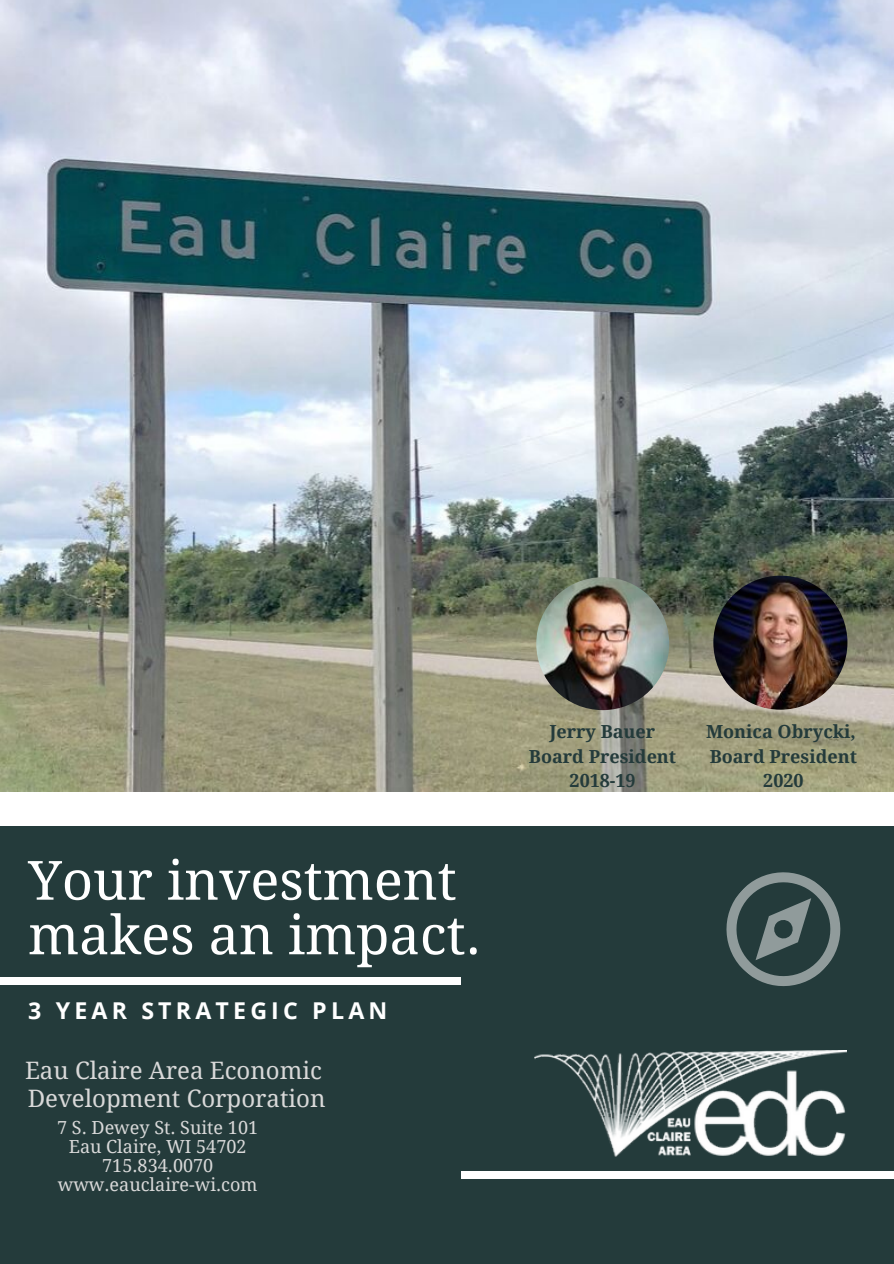
<style>
.page{position:relative;width:894px;height:1264px;background:#fff}
.page>*{position:absolute;margin:0;border:0;box-sizing:border-box;transform-origin:0 0}
.t1{font:54px/54.6px "Droid Serif";color:#fff}
.t2{font:24px/28.2px "Droid Serif";color:#d9d9d9}
.t3{font:700 23.25px "Open Sans";letter-spacing:.18em;color:#fff}
.t4{font:18px/19.2px "Droid Serif";color:#d9d9d9;text-align:center}
.t5{font:700 18px/24.8px "Droid Serif";color:#243b3b;text-align:center}
</style>
<div class="page">
<div style="left:0;top:0;width:893px;height:1263px;background:#243b3b"></div>
<img style="left:0;top:0;width:893px;height:792px">
<svg style="left:726px;top:872px;width:115px;height:115px"></svg>
<div style="left:0;top:792px;width:893px;height:34px;background:#fff"></div>
<div style="left:0;top:976px;width:461px;height:8px;background:#fff"></div>
<div style="left:461px;top:1170px;width:432px;height:8px;background:#fff"></div>
<img style="left:713px;top:575px;width:134px;height:134px;border-radius:50%">
<img style="left:536px;top:577px;width:133px;height:133px;border-radius:50%">
<img style="left:534px;top:1050px;width:312px;height:106px">
<h1 class="t1" style="left:28px;top:853px;width:454px">Your investment makes an impact.</h1>
<p class="t3" style="left:28px;top:993px;width:360px">3 YEAR STRATEGIC PLAN</p>
<h2 class="t2" style="left:25px;top:1056px;width:302px">Eau Claire Area Economic<br>Development Corporation</h2>
<p class="t4" style="left:57px;top:1118px;width:202px">7 S. Dewey St. Suite 101<br>Eau Claire, WI 54702<br>715.834.0070 www.eauclaire-wi.com</p>
<p class="t5" style="left:529px;top:719px;width:149px">Jerry Bauer<br>Board President<br>2018-19</p>
<p class="t5" style="left:706px;top:719px;width:152px">Monica Obrycki,<br>Board President<br>2020</p>
</div>
